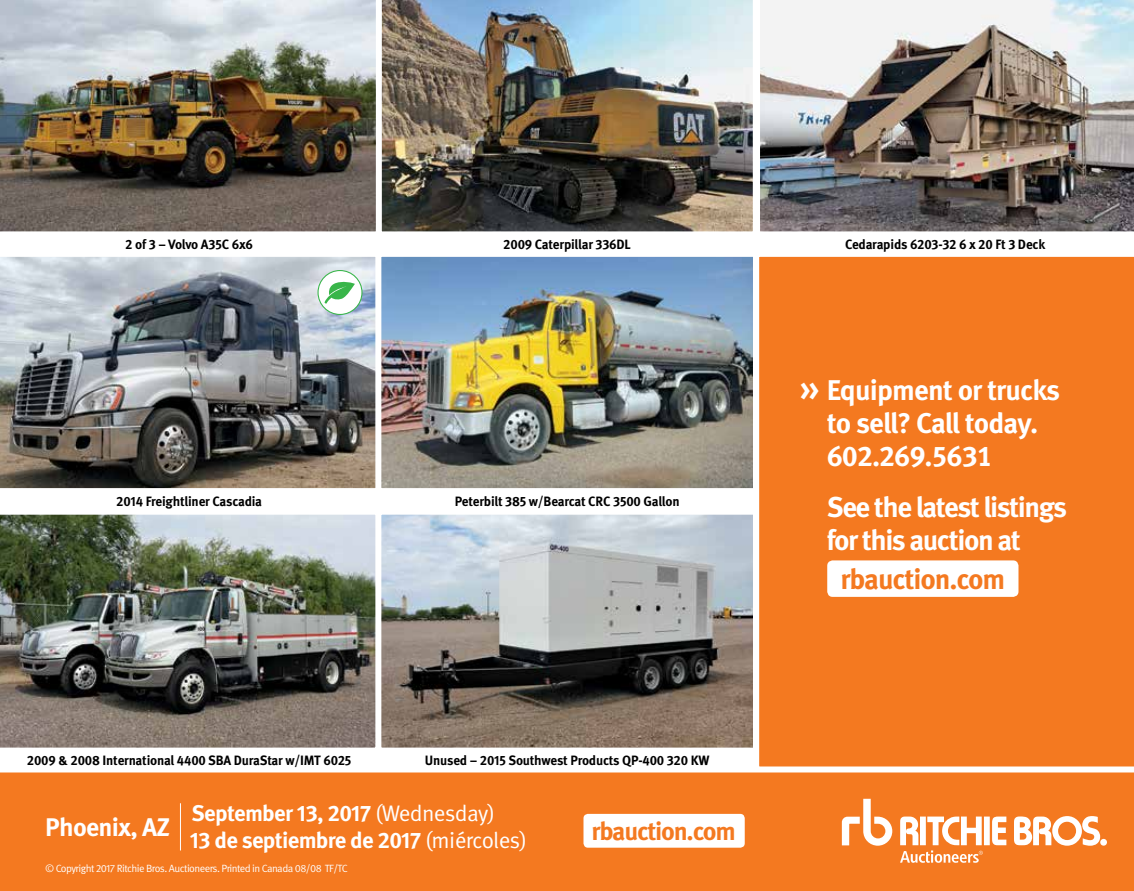
<style>
.page{position:relative;width:1134px;height:891px;background:#fff}
.page>*{position:absolute;margin:0;border:0;box-sizing:border-box;transform-origin:0 0}
.t1{font:700 28.5px/33px "Meta Pro";letter-spacing:-.045em;color:#fff}
.t2{font:700 28.5px "Meta Pro";letter-spacing:-.04em;color:#f47920}
.t3{font:700 25.5px "Meta Pro";letter-spacing:-.05em;color:#f47920}
.t4{font:700 25.5px "Meta Pro";letter-spacing:-.03em;color:#fff}
.t5{font:700 22.5px/27px "Meta Pro";letter-spacing:-.03em;color:#fff}
.t6{font:700 13.5px "Meta Pro";letter-spacing:-.015em;color:#000}
.t7{font:10.5px "Meta Pro";letter-spacing:-.05em;color:#fff}
.s1{font-weight:400}
.s2{font-size:36px}
</style>
<div class="page">
<div style="left:759px;top:256px;width:375px;height:511px;background:#f47920"></div>
<div style="left:0;top:772px;width:1134px;height:119px;background:#f47920"></div>
<img style="left:0;top:0;width:376px;height:232px">
<img style="left:381px;top:0;width:372px;height:232px">
<img style="left:760px;top:0;width:374px;height:232px">
<img style="left:0;top:257px;width:376px;height:232px">
<img style="left:382px;top:258px;width:370px;height:229px">
<div style="left:378px;top:254px;width:378px;height:237px;border:3px solid #fff"></div>
<img style="left:0;top:514px;width:376px;height:234px">
<img style="left:382px;top:516px;width:370px;height:231px">
<div style="left:378px;top:512px;width:378px;height:239px;border:3px solid #fff"></div>
<svg style="left:842px;top:799px;width:50px;height:47px"></svg>
<svg style="left:900px;top:816px;width:207px;height:47px"></svg>
<div style="left:583px;top:814px;width:162px;height:34px;background:#fff;border-radius:4px"></div>
<div style="left:827px;top:560px;width:191px;height:37px;background:#fff;border-radius:5px"></div>
<hr style="left:180px;top:803px;width:1px;height:47px;background:#fff">
<svg style="left:318px;top:270px;width:45px;height:45px"></svg>
<p class="t6" style="left:125px;top:234px;width:130px">2 of 3 – Volvo A35C 6x6</p>
<p class="t6" style="left:503px;top:234px;width:129px">2009 Caterpillar 336DL</p>
<p class="t6" style="left:845px;top:234px;width:202px">Cedarapids 6203-32 6 x 20 Ft 3 Deck</p>
<p class="t6" style="left:116px;top:490px;width:147px">2014 Freightliner Cascadia</p>
<p class="t6" style="left:455px;top:490px;width:226px">Peterbilt 385 w/Bearcat CRC 3500 Gallon</p>
<p class="t6" style="left:27px;top:750px;width:326px">2009 &amp; 2008 International 4400 SBA DuraStar w/IMT 6025</p>
<p class="t6" style="left:425px;top:750px;width:286px">Unused – 2015 Southwest Products QP-400 320 KW</p>
<h3 class="t5" style="left:190px;top:799px;width:339px">September 13, 2017 <span class="s1">(Wednesday)<br></span>13 de septiembre de 2017 <span class="s1">(miércoles)</span></h3>
<h2 class="t4" style="left:45px;top:807px;width:126px">Phoenix, AZ</h2>
<h2 class="t3" style="left:592px;top:812px;width:146px">rbauction.com</h2>
<p class="t7" style="left:45px;top:860px;width:304px">© Copyright 2017 Ritchie Bros. Auctioneers. Printed in Canada 08/08 TF/TC</p>
<h1 class="t1" style="left:827px;top:371px;width:235px;text-indent:-27px"><span class="s2">»</span> Equipment or trucks to sell? Call today.<br>602.269.5631</h1>
<h1 class="t1" style="left:827px;top:488px;width:242px">See the latest listings for this auction at</h1>
<h1 class="t2" style="left:840px;top:556px;width:166px">rbauction.com</h1>
</div>
